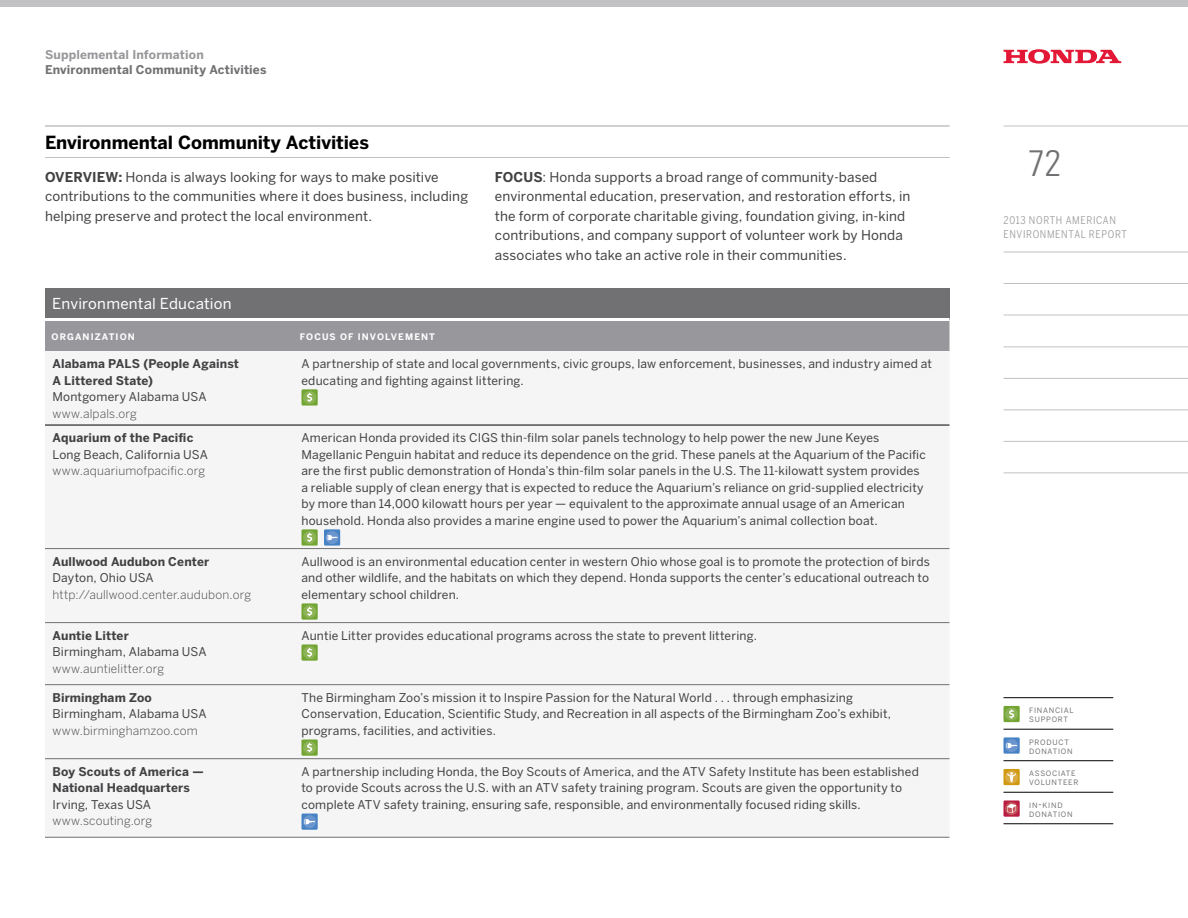
<style>
.page{position:relative;width:1188px;height:918px;background:#fff}
.page>*{position:absolute;margin:0;border:0;box-sizing:border-box;transform-origin:0 0}
.t1{font:300 condensed 36.75px "Univers";color:#717073}
.t2{font:700 18px "Benton Sans";color:#000}
.t3{font:15px "Benton Sans";letter-spacing:.015em;color:#fff}
.t4{font:13.5px/19.5px "Benton Sans";letter-spacing:.01em;color:#414042}
.t5{font:12px/16.5px "Benton Sans";letter-spacing:.015em;color:#414042}
.t6{font:700 12px/16.5px "Benton Sans";letter-spacing:.015em;color:#414042}
.t7{font:300 12px "Benton Sans";letter-spacing:.015em;color:#414042}
.t8{font:700 12px "Benton Sans";letter-spacing:.015em;color:#717073}
.t9{font:700 12px "Benton Sans";letter-spacing:.01em;color:#98979b}
.t10{font:10.5px/13.5px "Benton Sans Cond";letter-spacing:.06em;color:#98979b}
.t11{font:700 9px "Benton Sans";letter-spacing:.125em;color:#fff}
.t12{font:7.35px/9px "Benton Sans";letter-spacing:.095em;color:#717073}
.s1{font-weight:700}
.s2{font-size:10.5px}
</style>
<div class="page">
<hr style="left:1004px;top:126px;width:184px;height:1px;background:#c2c2c4">
<div style="left:0;top:0;width:1188px;height:7px;background:#c2c2c4"></div>
<svg style="left:1003px;top:49px;width:118px;height:15px"></svg>
<hr style="left:1004px;top:252px;width:184px;height:1px;background:#c2c2c4">
<hr style="left:1004px;top:283px;width:184px;height:1px;background:#c2c2c4">
<hr style="left:1004px;top:315px;width:184px;height:1px;background:#c2c2c4">
<hr style="left:1004px;top:346px;width:184px;height:1px;background:#c2c2c4">
<hr style="left:1004px;top:378px;width:184px;height:1px;background:#c2c2c4">
<hr style="left:1004px;top:410px;width:184px;height:1px;background:#c2c2c4">
<hr style="left:1004px;top:472px;width:184px;height:1px;background:#c2c2c4">
<hr style="left:1004px;top:441px;width:184px;height:1px;background:#c2c2c4">
<hr style="left:45px;top:157px;width:905px;height:1px;background:#c2c2c4">
<hr style="left:45px;top:126px;width:905px;height:1px;background:#c2c2c4">
<svg style="left:1004px;top:706px;width:16px;height:16px"></svg>
<svg style="left:1004px;top:707px;width:15px;height:14px"></svg>
<svg style="left:1004px;top:737px;width:16px;height:17px"></svg>
<svg style="left:1004px;top:738px;width:15px;height:15px"></svg>
<svg style="left:1004px;top:769px;width:16px;height:16px"></svg>
<svg style="left:1004px;top:770px;width:15px;height:14px"></svg>
<svg style="left:1004px;top:800px;width:16px;height:17px"></svg>
<svg style="left:1004px;top:801px;width:15px;height:15px"></svg>
<hr style="left:1004px;top:697px;width:109px;height:1px;background:#000">
<hr style="left:1004px;top:729px;width:109px;height:1px;background:#000">
<hr style="left:1004px;top:760px;width:109px;height:1px;background:#000">
<hr style="left:1004px;top:792px;width:109px;height:1px;background:#000">
<hr style="left:1004px;top:824px;width:109px;height:1px;background:#000">
<div style="left:45px;top:288px;width:905px;height:32px;background:#717073"></div>
<div style="left:45px;top:321px;width:905px;height:30px;background:#98979b"></div>
<div style="left:45px;top:389px;width:905px;height:448px;background:#f5f5f5"></div>
<hr style="left:45px;top:548px;width:249px;height:1px;background:#717073">
<hr style="left:294px;top:548px;width:656px;height:1px;background:#717073">
<hr style="left:45px;top:622px;width:249px;height:1px;background:#717073">
<hr style="left:294px;top:622px;width:656px;height:1px;background:#717073">
<hr style="left:45px;top:684px;width:249px;height:1px;background:#717073">
<hr style="left:294px;top:684px;width:656px;height:1px;background:#717073">
<hr style="left:45px;top:758px;width:249px;height:1px;background:#717073">
<hr style="left:294px;top:758px;width:656px;height:1px;background:#717073">
<hr style="left:45px;top:837px;width:249px;height:1px;background:#717073">
<hr style="left:294px;top:837px;width:656px;height:1px;background:#717073">
<hr style="left:45px;top:318px;width:249px;height:3px;background:#fff">
<hr style="left:294px;top:318px;width:656px;height:3px;background:#fff">
<hr style="left:45px;top:425px;width:249px;height:1px;background:#000">
<hr style="left:294px;top:425px;width:656px;height:1px;background:#000">
<svg style="left:302px;top:389px;width:16px;height:17px"></svg>
<svg style="left:302px;top:390px;width:15px;height:15px"></svg>
<svg style="left:302px;top:529px;width:16px;height:17px"></svg>
<svg style="left:302px;top:530px;width:15px;height:15px"></svg>
<svg style="left:324px;top:529px;width:16px;height:17px"></svg>
<svg style="left:325px;top:530px;width:14px;height:15px"></svg>
<svg style="left:302px;top:603px;width:16px;height:17px"></svg>
<svg style="left:302px;top:604px;width:15px;height:15px"></svg>
<svg style="left:302px;top:644px;width:16px;height:17px"></svg>
<svg style="left:302px;top:645px;width:15px;height:15px"></svg>
<svg style="left:302px;top:740px;width:16px;height:16px"></svg>
<svg style="left:302px;top:740px;width:15px;height:15px"></svg>
<svg style="left:302px;top:814px;width:16px;height:16px"></svg>
<svg style="left:302px;top:814px;width:15px;height:15px"></svg>
<p class="t9" style="left:45px;top:47px;width:160px">Supplemental Information</p>
<p class="t8" style="left:45px;top:62px;width:223px">Environmental Community Activities</p>
<h2 class="t2" style="left:45px;top:132px;width:325px">Environmental Community Activities</h2>
<p class="t4" style="left:45px;top:167px;width:425px"><span class="s1">OVERVIEW:</span> Honda is always looking for ways to make positive contributions to the communities where it does business, including helping preserve and protect the local environment.</p>
<p class="t4" style="left:495px;top:167px;width:417px"><span class="s1">FOCUS</span>: Honda supports a broad range of community-based environmental education, preservation, and restoration efforts, in the form of corporate charitable giving, foundation giving, in-kind contributions, and company support of volunteer work by Honda associates who take an active role in their communities.</p>
<p class="t3" style="left:52px;top:295px;width:181px">Environmental Education</p>
<p class="t11" style="left:52px;top:331px;width:32px">Organization</p>
<p class="t11" style="left:300px;top:331px;width:71px">Focus of Involvement</p>
<p class="t6" style="left:52px;top:355px;width:188px">Alabama PALS (People Against<br>A Littered State)</p>
<p class="t5" style="left:52px;top:388px;width:156px">Montgomery Alabama USA</p>
<p class="t7" style="left:52px;top:406px;width:86px">www.alpals.org</p>
<p class="t5" style="left:302px;top:355px;width:632px">A partnership of state and local governments, civic groups, law enforcement, businesses, and industry aimed at educating and fighting against littering.</p>
<p class="t6" style="left:52px;top:429px;width:142px">Aquarium of the Pacific</p>
<p class="t5" style="left:52px;top:446px;width:157px">Long Beach, California USA</p>
<p class="t7" style="left:52px;top:464px;width:154px">www.aquariumofpacific.org</p>
<p class="t6" style="left:52px;top:553px;width:158px">Aullwood Audubon Center</p>
<p class="t5" style="left:52px;top:569px;width:103px">Dayton, Ohio USA</p>
<p class="t7" style="left:52px;top:587px;width:200px">http://aullwood.center.audubon.org</p>
<p class="t6" style="left:52px;top:627px;width:78px">Auntie Litter</p>
<p class="t5" style="left:52px;top:643px;width:156px">Birmingham, Alabama USA</p>
<p class="t7" style="left:52px;top:661px;width:113px">www.auntielitter.org</p>
<p class="t6" style="left:52px;top:689px;width:101px">Birmingham Zoo</p>
<p class="t5" style="left:52px;top:705px;width:156px">Birmingham, Alabama USA</p>
<p class="t7" style="left:52px;top:723px;width:147px">www.birminghamzoo.com</p>
<p class="t6" style="left:52px;top:763px;width:153px">Boy Scouts of America —<br>National Headquarters</p>
<p class="t5" style="left:52px;top:796px;width:100px">Irving, Texas USA</p>
<p class="t7" style="left:52px;top:814px;width:101px">www.scouting.org</p>
<p class="t5" style="left:302px;top:429px;width:626px">American Honda provided its CIGS thin-film solar panels technology to help power the new June Keyes Magellanic Penguin habitat and reduce its dependence on the grid. These panels at the Aquarium of the Pacific are the first public demonstration of Honda’s thin-film solar panels in the U.S. The 11-kilowatt system provides a reliable supply of clean energy that is expected to reduce the Aquarium’s reliance on grid-supplied electricity by more than 14,000 kilowatt hours per year — equivalent to the approximate annual usage of an American household. Honda also provides a marine engine used to power the Aquarium’s animal collection boat.</p>
<p class="t5" style="left:302px;top:553px;width:630px;text-align:justify">Aullwood is an environmental education center in western Ohio whose goal is to promote the protection of birds and other wildlife, and the habitats on which they depend. Honda supports the center’s educational outreach to elementary school children.</p>
<p class="t5" style="left:302px;top:627px;width:457px">Auntie Litter provides educational programs across the state to prevent littering.</p>
<p class="t5" style="left:302px;top:689px;width:591px">The Birmingham Zoo’s mission it to Inspire Passion for the Natural World . . . through emphasizing<br>Conservation, Education, Scientific Study, and Recreation in all aspects of the Birmingham Zoo’s exhibit, programs, facilities, and activities.</p>
<p class="t5" style="left:302px;top:763px;width:619px">A partnership including Honda, the Boy Scouts of America, and the ATV Safety Institute has been established to provide Scouts across the U.S. with an ATV safety training program. Scouts are given the opportunity to complete ATV safety training, ensuring safe, responsible, and environmentally focused riding skills.</p>
<h1 class="t1" style="left:1029px;top:141px;width:34px">72</h1>
<p class="t10" style="left:1003px;top:213px;width:125px">2013 NORTH AMERICAN<br>ENVIRON MENTAL REPORT</p>
<p class="t12" style="left:1029px;top:706px;width:46px">FINANCIAL<br>SUPPORT</p>
<p class="t12" style="left:1029px;top:737px;width:45px">PRODUCT<br>DONATION</p>
<p class="t12" style="left:1029px;top:769px;width:51px">ASSOCIATE<br>VOLUNTEER</p>
<p class="t12" style="left:1029px;top:800px;width:45px">IN<span class="s2">-</span>KIND<br>DONATION</p>
</div>
